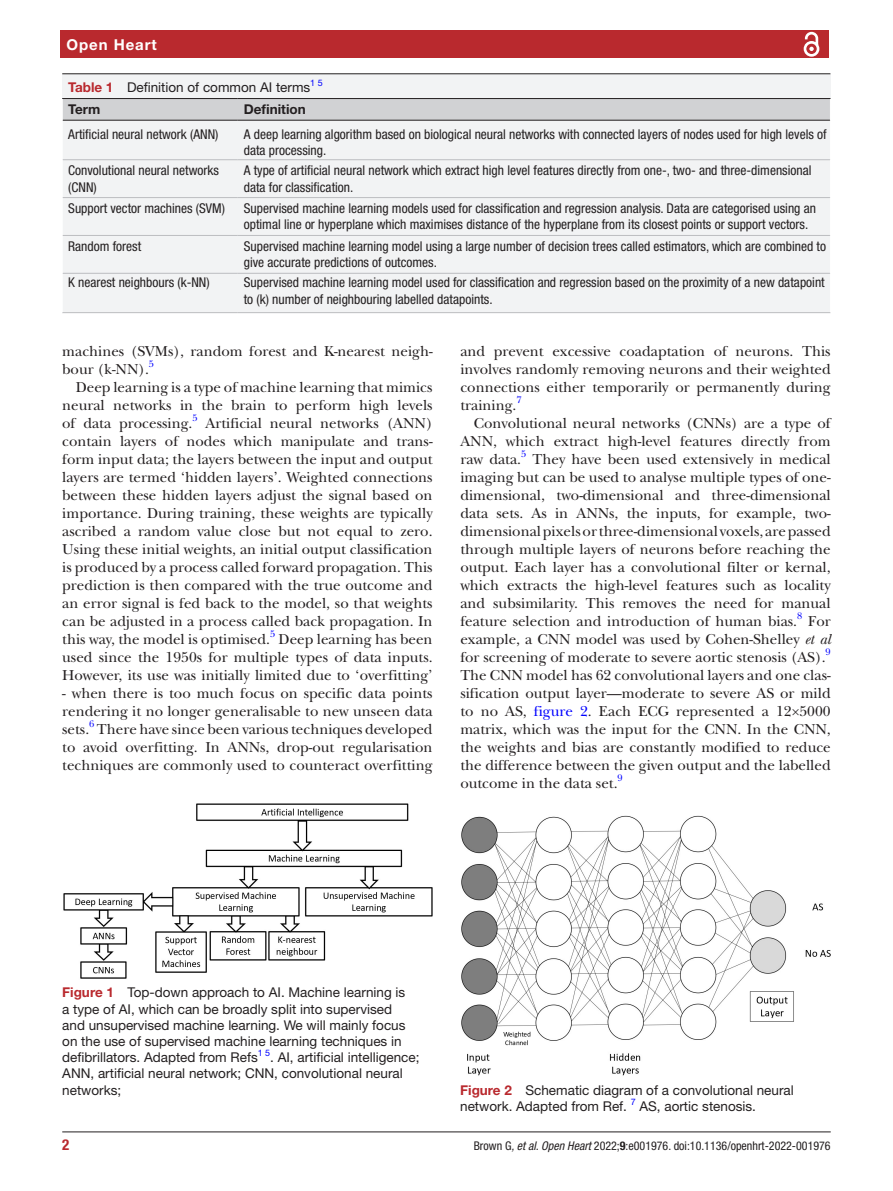
<style>
.page{position:relative;width:893px;height:1191px;background:#fff}
.page>*{position:absolute;margin:0;border:0;box-sizing:border-box;transform-origin:0 0}
.t1{font:15px/18px "New Baskerville";color:#231f20;text-align:justify}
.t2{font:700 15px "Helvetica Neue LT Std";letter-spacing:.065em;color:#fff}
.t3{font:700 condensed 15px "Helvetica Neue LT Std";color:#b9292e}
.t4{font:condensed 13.5px/16.2px "Helvetica Neue LT Std";color:#231f20}
.t5{font:13.5px/16.2px "Helvetica Neue LT Std";color:#231f20}
.t6{font:700 13.5px "Helvetica Neue LT Std";color:#231f20}
.t7{font:condensed 12px "Helvetica Neue LT Std";color:#231f20}
.t8{font:9.9px "New Baskerville";color:#00f}
.s1{font-weight:700;color:#b9292e}
.s2{font-weight:700}
.s3{font-style:italic}
.s4{color:#00f}
</style>
<div class="page">
<div style="left:61px;top:31px;width:768px;height:27px;background:#b9292e"></div>
<hr style="left:62px;top:1131px;width:769px;height:1px;background:#231f20">
<svg style="left:803px;top:31px;width:17px;height:26px"></svg>
<div style="left:62px;top:74px;width:768px;height:239px;background:#f2f3f4"></div>
<hr style="left:62px;top:73px;width:768px;height:1px;background:#231f20">
<hr style="left:62px;top:98px;width:176px;height:1px;background:#231f20">
<hr style="left:62px;top:120px;width:176px;height:1px;background:#231f20">
<hr style="left:238px;top:98px;width:592px;height:1px;background:#231f20">
<hr style="left:238px;top:120px;width:592px;height:1px;background:#231f20">
<hr style="left:62px;top:159px;width:176px;height:1px;background:#bcbdc0">
<hr style="left:238px;top:159px;width:592px;height:1px;background:#bcbdc0">
<hr style="left:62px;top:197px;width:176px;height:1px;background:#bcbdc0">
<hr style="left:238px;top:197px;width:592px;height:1px;background:#bcbdc0">
<hr style="left:62px;top:235px;width:176px;height:1px;background:#bcbdc0">
<hr style="left:238px;top:235px;width:592px;height:1px;background:#bcbdc0">
<hr style="left:62px;top:273px;width:176px;height:1px;background:#bcbdc0">
<hr style="left:62px;top:312px;width:176px;height:1px;background:#bcbdc0">
<hr style="left:238px;top:273px;width:592px;height:1px;background:#bcbdc0">
<hr style="left:238px;top:312px;width:592px;height:1px;background:#bcbdc0">
<hr style="left:62px;top:120px;width:1px;height:40px;background:#fff">
<hr style="left:62px;top:160px;width:1px;height:38px;background:#fff">
<hr style="left:62px;top:198px;width:1px;height:37px;background:#fff">
<hr style="left:62px;top:235px;width:1px;height:38px;background:#fff">
<hr style="left:62px;top:273px;width:1px;height:39px;background:#fff">
<svg style="left:63px;top:99px;width:767px;height:21px"></svg>
<img style="left:63px;top:803px;width:369px;height:176px">
<img style="left:461px;top:815px;width:369px;height:261px">
<p class="t2" style="left:66px;top:35px;width:92px">Open Heart</p>
<p class="t5" style="left:68px;top:76px;width:256px;line-height:22px"><span class="s1">Table 1</span> Definition of common AI terms<sup>1</sup> <sup>5<br></sup><span class="s2">Term</span></p>
<p class="t6" style="left:244px;top:101px;width:63px">Definition</p>
<p class="t4" style="left:68px;top:126px;width:152px">Artificial neural network (ANN)</p>
<p class="t4" style="left:244px;top:126px;width:584px">A deep learning algorithm based on biological neural networks with connected layers of nodes used for high levels of data processing.</p>
<p class="t4" style="left:68px;top:162px;width:152px">Convolutional neural networks (CNN)</p>
<p class="t4" style="left:244px;top:162px;width:569px">A type of artificial neural network which extract high level features directly from one-, two- and three-dimensional data for classification.</p>
<p class="t4" style="left:68px;top:200px;width:158px">Support vector machines (SVM)</p>
<p class="t4" style="left:244px;top:200px;width:574px">Supervised machine learning models used for classification and regression analysis. Data are categorised using an optimal line or hyperplane which maximises distance of the hyperplane from its closest points or support vectors.</p>
<p class="t4" style="left:68px;top:238px;width:74px">Random forest</p>
<p class="t4" style="left:244px;top:238px;width:584px">Supervised machine learning model using a large number of decision trees called estimators, which are combined to give accurate predictions of outcomes.</p>
<p class="t4" style="left:68px;top:274px;width:143px">K nearest neighbours (k-NN)</p>
<p class="t4" style="left:244px;top:274px;width:582px">Supervised machine learning model used for classification and regression based on the proximity of a new datapoint to (k) number of neighbouring labelled datapoints.</p>
<p class="t1" style="left:62px;top:342px;width:372px">machines (SVMs), random forest and K-nearest neigh&shy;bour (k-NN).<sup>5</sup></p>
<p class="t1" style="left:62px;top:378px;width:372px;text-indent:14px">Deep learning is a type of machine learning that mimics neural networks in the brain to perform high levels of data processing.</p>
<p class="t8" style="left:192px;top:412px;width:7px">5</p>
<p class="t1" style="left:62px;top:414px;width:372px;text-indent:143px">Artificial neural networks (ANN) contain layers of nodes which manipulate and trans&shy;form input data; the layers between the input and output layers are termed ‘hidden layers’. Weighted connections between these hidden layers adjust the signal based on importance. During training, these weights are typically ascribed a random value close but not equal to zero.<br>Using these initial weights, an initial output classification is produced by a process called forward propagation. This prediction is then compared with the true outcome and an error signal is fed back to the model, so that weights can be adjusted in a process called back propagation. In this way, the model is optimised.</p>
<p class="t8" style="left:270px;top:628px;width:7px">5</p>
<p class="t1" style="left:62px;top:630px;width:372px;text-indent:216px">Deep learning has been used since the 1950s for multiple types of data inputs.<br>However, its use was initially limited due to ‘overfitting’</p>
<p class="t1" style="left:62px;top:684px;width:372px">- when there is too much focus on specific data points rendering it no longer generalisable to new unseen data sets.</p>
<p class="t8" style="left:89px;top:718px;width:7px">6</p>
<p class="t1" style="left:62px;top:720px;width:372px;text-indent:35px">There have since been various techniques developed to avoid overfitting. In ANNs, drop-out regularisation techniques are commonly used to counteract overfitting</p>
<p class="t1" style="left:460px;top:342px;width:372px">and prevent excessive coadaptation of neurons. This involves randomly removing neurons and their weighted connections either temporarily or permanently during training.</p>
<p class="t8" style="left:516px;top:394px;width:7px">7</p>
<p class="t1" style="left:460px;top:414px;width:372px;text-indent:14px">Convolutional neural networks (CNNs) are a type of ANN, which extract high-level features directly from raw data.</p>
<p class="t8" style="left:521px;top:448px;width:7px">5</p>
<p class="t1" style="left:460px;top:450px;width:372px;text-indent:72px">They have been used extensively in medical imaging but can be used to analyse multiple types of one&shy;dimensional, two-dimensional and three-dimensional data sets. As in ANNs, the inputs, for example, two&shy;dimensional pixels or three-dimensional voxels, are passed through multiple layers of neurons before reaching the output. Each layer has a convolutional filter or kernal, which extracts the high-level features such as locality and subsimilarity. This removes the need for manual feature selection and introduction of human bias.</p>
<p class="t8" style="left:797px;top:610px;width:7px">8</p>
<p class="t1" style="left:460px;top:612px;width:372px;text-indent:348px">For example, a CNN model was used by Cohen-Shelley <span class="s3">et al </span>for screening of moderate to severe aortic stenosis (AS).</p>
<p class="t8" style="left:825px;top:646px;width:7px">9</p>
<p class="t1" style="left:460px;top:666px;width:372px">The CNN model has 62 convolutional layers and one clas&shy;sification output layer—moderate to severe AS or mild to no AS, <span class="s4">figure 2</span>. Each ECG represented a 12×5000 matrix, which was the input for the CNN. In the CNN, the weights and bias are constantly modified to reduce the difference between the given output and the labelled outcome in the data set.</p>
<p class="t8" style="left:618px;top:772px;width:7px">9</p>
<p class="t5" style="left:62px;top:984px;width:359px"><span class="s1">Figure 1</span> Top-down approach to AI. Machine learning is<br>a type of AI, which can be broadly split into supervised<br>and unsupervised machine learning. We will mainly focus on the use of supervised machine learning techniques in defibrillators. Adapted from Refs<sup>1</sup> <sup>5</sup>. AI, artificial intelligence; ANN, artificial neural network; CNN, convolutional neural networks;</p>
<p class="t5" style="left:460px;top:1081px;width:335px"><span class="s1">Figure 2</span> Schematic diagram of a convolutional neural network. Adapted from Ref. <sup>7</sup> AS, aortic stenosis.</p>
<p class="t3" style="left:62px;top:1135px;width:9px">2</p>
<p class="t7" style="left:474px;top:1139px;width:359px">Brown G<span class="s3">, et al. Open Heart</span> 2022;<span class="s2">9</span>:e001976. doi:10.1136/openhrt-2022-001976</p>
</div>
